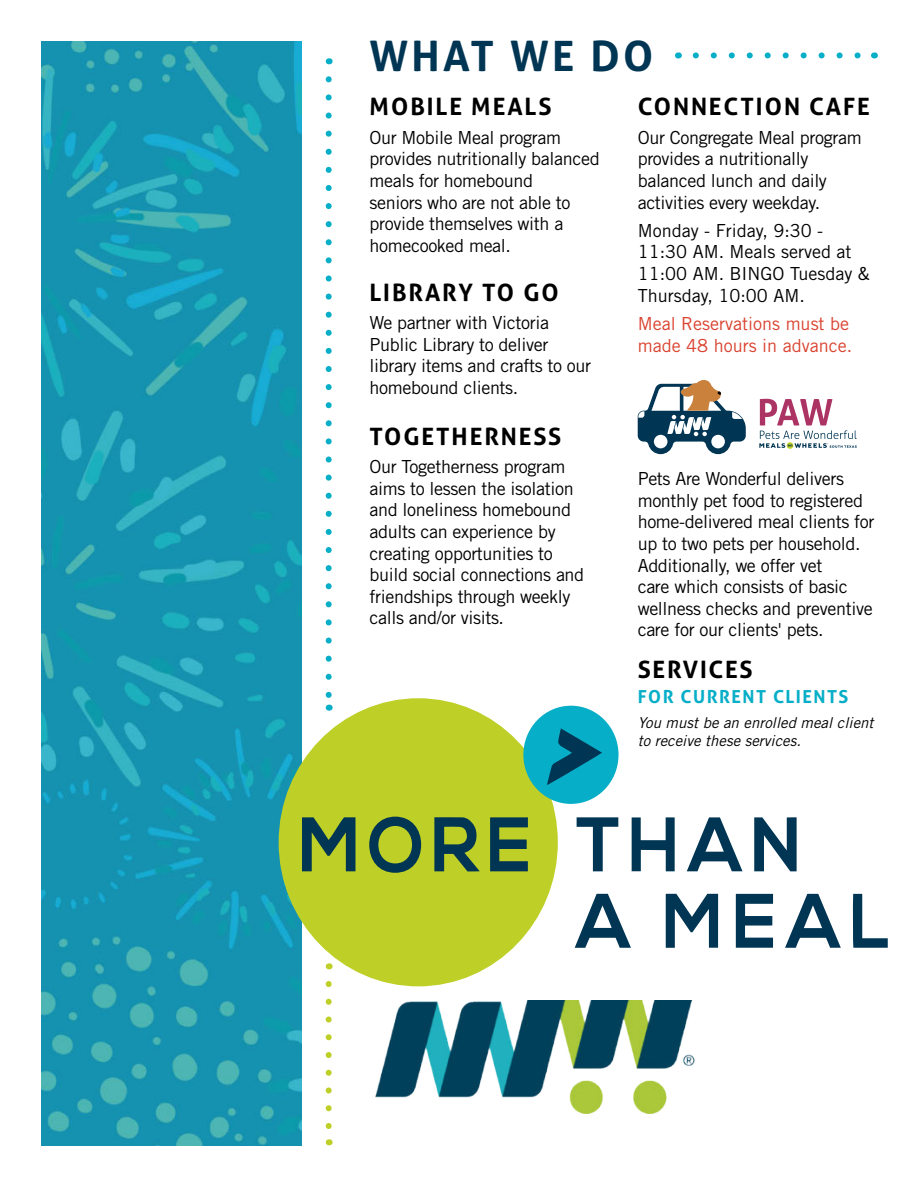
<style>
.page{position:relative;width:918px;height:1188px;background:#fff}
.page>*{position:absolute;margin:0;border:0;box-sizing:border-box;transform-origin:0 0}
.t1{font:700 42px "Aller";letter-spacing:.08em;color:#003553}
.t2{font:700 24px "Aller";letter-spacing:.08em;color:#000}
.t3{font:18px/21.6px "Trade Gothic LT Std";letter-spacing:-.02em;color:#000}
.t4{font:18px/21.6px "Trade Gothic LT Std";color:#000}
.t5{font:18px/21.6px "Trade Gothic LT Std";color:#da412e}
.t6{font:700 18px "Aller";letter-spacing:.08em;color:#06aec7}
.t7{font:italic 15px/18px "Trade Gothic LT Std";color:#000}
</style>
<div class="page">
<svg style="left:326px;top:984px;width:6px;height:161px"></svg>
<svg style="left:326px;top:79px;width:6px;height:619px"></svg>
<svg style="left:696px;top:52px;width:165px;height:6px"></svg>
<svg style="left:638px;top:380px;width:108px;height:74px"></svg>
<svg style="left:759px;top:399px;width:98px;height:49px"></svg>
<img style="left:41px;top:41px;width:261px;height:1104px">
<div style="left:279px;top:698px;width:279px;height:288px;background:#bed027;border-radius:50%"></div>
<svg style="left:666px;top:894px;width:52px;height:54px"></svg>
<svg style="left:754px;top:817px;width:43px;height:54px"></svg>
<svg style="left:736px;top:894px;width:37px;height:54px"></svg>
<svg style="left:687px;top:817px;width:56px;height:54px"></svg>
<svg style="left:785px;top:894px;width:56px;height:54px"></svg>
<svg style="left:575px;top:894px;width:56px;height:54px"></svg>
<svg style="left:632px;top:817px;width:43px;height:54px"></svg>
<svg style="left:577px;top:817px;width:41px;height:54px"></svg>
<svg style="left:853px;top:894px;width:35px;height:54px"></svg>
<svg style="left:302px;top:817px;width:53px;height:54px"></svg>
<svg style="left:434px;top:817px;width:46px;height:55px"></svg>
<svg style="left:369px;top:817px;width:52px;height:56px"></svg>
<svg style="left:490px;top:817px;width:38px;height:54px"></svg>
<div style="left:523px;top:706px;width:96px;height:98px;background:#06aec7;border-radius:50%"></div>
<svg style="left:547px;top:728px;width:55px;height:57px"></svg>
<img style="left:376px;top:1001px;width:319px;height:112px">
<h1 class="t1" style="left:370px;top:29px;width:286px">WHAT WE DO</h1>
<h2 class="t2" style="left:638px;top:92px;width:234px">CONNECTION CAFE</h2>
<p class="t3" style="left:638px;top:126px;width:226px">Our Congregate Meal program provides a nutritionally balanced lunch and daily activities every weekday.</p>
<p class="t4" style="left:638px;top:219px;width:234px">Monday - Friday, 9:30 -<br>11:30 AM. Meals served at<br>11:00 AM. BINGO Tuesday &amp;<br>Thursday, 10:00 AM.</p>
<p class="t5" style="left:638px;top:313px;width:216px">Meal Reservations must be made 48 hours in advance.</p>
<h2 class="t2" style="left:370px;top:92px;width:184px">MOBILE MEALS</h2>
<p class="t3" style="left:370px;top:126px;width:232px">Our Mobile Meal program provides nutritionally balanced meals for homebound<br>seniors who are not able to provide themselves with a homecooked meal.</p>
<h2 class="t2" style="left:370px;top:277px;width:191px">LIBRARY TO GO</h2>
<p class="t3" style="left:370px;top:312px;width:223px">We partner with Victoria<br>Public Library to deliver library items and crafts to our homebound clients.</p>
<h2 class="t2" style="left:370px;top:421px;width:193px">TOGETHERNESS</h2>
<p class="t3" style="left:370px;top:456px;width:216px">Our Togetherness program aims to lessen the isolation and loneliness homebound adults can experience by creating opportunities to build social connections and friendships through weekly calls and/or visits.</p>
<p class="t3" style="left:638px;top:468px;width:238px">Pets Are Wonderful delivers monthly pet food to registered home-delivered meal clients for up to two pets per household.<br>Additionally, we offer vet<br>care which consists of basic wellness checks and preventive care for our clients' pets.</p>
<h2 class="t2" style="left:638px;top:654px;width:117px">SERVICES</h2>
<p class="t6" style="left:638px;top:685px;width:212px">FOR CURRENT CLIENTS</p>
<p class="t7" style="left:638px;top:714px;width:237px">You must be an enrolled meal client to receive these services.</p>
</div>
